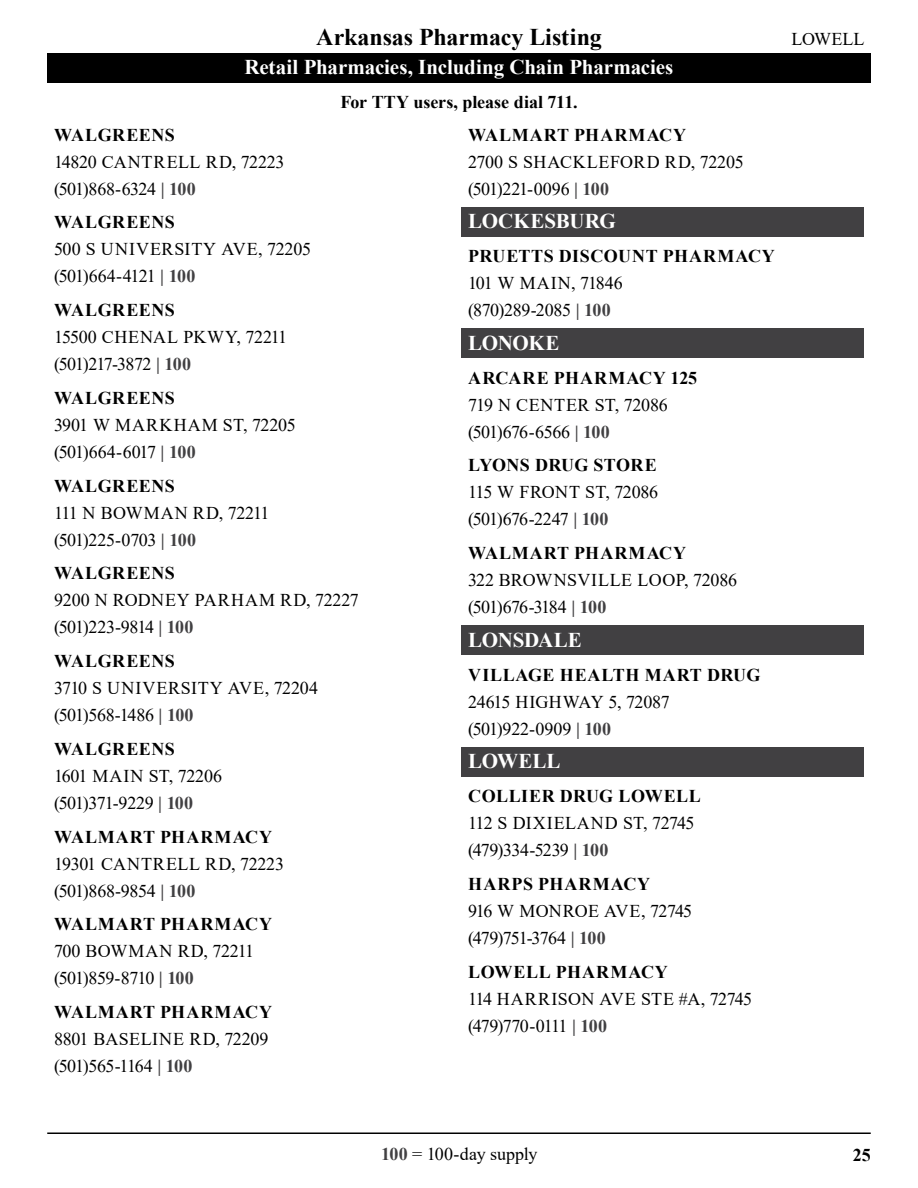
<style>
.page{position:relative;width:918px;height:1188px;background:#fff}
.page>*{position:absolute;margin:0;border:0;box-sizing:border-box;transform-origin:0 0}
.t1{font:700 24px "Times New Roman";letter-spacing:-.005em;color:#000}
.Heading_3_-_Cities{font:700 21px "Times New Roman";letter-spacing:-.005em;color:#fff}
.Address__Zip{font:18px "Times New Roman";color:#000}
.Phone___Features{font:18px "Times New Roman";letter-spacing:-.025em;color:#000}
.Heading_4_-_Pharmacy_names{font:700 18px "Times New Roman";letter-spacing:.03em;color:#000}
.Heading_4_-_Pharmacy_names-2{font:700 18px "Times New Roman";letter-spacing:.06em;color:#000}
.Phone___Features-2{font:18px "Times New Roman";letter-spacing:-.045em;color:#000}
.Heading_4_-_Pharmacy_names-3{font:700 18px "Times New Roman";letter-spacing:-.005em;color:#000}
.Address__Zip-2{font:18px "Times New Roman";letter-spacing:.02em;color:#000}
.Address__Zip-3{font:18px "Times New Roman";letter-spacing:.03em;color:#000}
.Address__Zip-4{font:18px "Times New Roman";letter-spacing:-.025em;color:#000}
.Heading_4_-_Pharmacy_names-4{font:700 18px "Times New Roman";letter-spacing:.05em;color:#000}
.Phone___Features-3{font:18px "Times New Roman";letter-spacing:-.005em;color:#000}
.s1{font-weight:700;color:#414042}
</style>
<div class="page">
<div style="left:47px;top:53px;width:824px;height:29px;background:#000"></div>
<hr style="left:47px;top:1132px;width:824px;height:2px;background:#000">
<div style="left:461px;top:207px;width:403px;height:30px;background:#414042"></div>
<div style="left:461px;top:329px;width:403px;height:29px;background:#414042"></div>
<div style="left:461px;top:626px;width:403px;height:29px;background:#414042"></div>
<div style="left:461px;top:747px;width:403px;height:30px;background:#414042"></div>
<h1 class="t1" style="left:316px;top:20px;width:287px">Arkansas Pharmacy Listing</h1>
<p class="Address__Zip" style="left:791px;top:26px;width:75px">LOWELL</p>
<p class="Heading_3_-_Cities" style="left:245px;top:52px;width:430px">Retail Pharmacies, Including Chain Pharmacies</p>
<p class="Heading_4_-_Pharmacy_names-3" style="left:340px;top:89px;width:239px">For TTY users, please dial 711.</p>
<h4 class="Heading_4_-_Pharmacy_names" style="left:54px;top:122px;width:122px">WALGREENS</h4>
<p class="Address__Zip" style="left:54px;top:149px;width:232px">14820 CANTRELL RD, 72223</p>
<p class="Phone___Features" style="left:54px;top:176px;width:143px">(501)868-6324 <span class="s1">| 100</span></p>
<h4 class="Heading_4_-_Pharmacy_names" style="left:54px;top:209px;width:122px">WALGREENS</h4>
<p class="Address__Zip-3" style="left:54px;top:237px;width:259px">500 S UNIVERSITY AVE, 72205</p>
<p class="Phone___Features" style="left:54px;top:264px;width:143px">(501)664-4121 <span class="s1">| 100</span></p>
<h4 class="Heading_4_-_Pharmacy_names" style="left:54px;top:297px;width:122px">WALGREENS</h4>
<p class="Address__Zip" style="left:54px;top:324px;width:235px">15500 CHENAL PKWY, 72211</p>
<p class="Phone___Features" style="left:54px;top:351px;width:139px">(501)217-3872 <span class="s1">| 100</span></p>
<h4 class="Heading_4_-_Pharmacy_names" style="left:54px;top:385px;width:122px">WALGREENS</h4>
<p class="Address__Zip" style="left:54px;top:412px;width:243px">3901 W MARKHAM ST, 72205</p>
<p class="Phone___Features" style="left:54px;top:439px;width:143px">(501)664-6017 <span class="s1">| 100</span></p>
<h4 class="Heading_4_-_Pharmacy_names" style="left:54px;top:473px;width:122px">WALGREENS</h4>
<p class="Address__Zip" style="left:54px;top:500px;width:217px">111 N BOWMAN RD, 72211</p>
<p class="Phone___Features" style="left:54px;top:527px;width:144px">(501)225-0703 <span class="s1">| 100</span></p>
<h4 class="Heading_4_-_Pharmacy_names" style="left:54px;top:560px;width:122px">WALGREENS</h4>
<p class="Address__Zip" style="left:54px;top:588px;width:306px">9200 N RODNEY PARHAM RD, 72227</p>
<p class="Phone___Features" style="left:54px;top:615px;width:141px">(501)223-9814 <span class="s1">| 100</span></p>
<h4 class="Heading_4_-_Pharmacy_names" style="left:54px;top:648px;width:122px">WALGREENS</h4>
<p class="Address__Zip-2" style="left:54px;top:675px;width:266px">3710 S UNIVERSITY AVE, 72204</p>
<p class="Phone___Features" style="left:54px;top:702px;width:141px">(501)568-1486 <span class="s1">| 100</span></p>
<h4 class="Heading_4_-_Pharmacy_names" style="left:54px;top:736px;width:122px">WALGREENS</h4>
<p class="Address__Zip" style="left:54px;top:763px;width:170px">1601 MAIN ST, 72206</p>
<p class="Phone___Features" style="left:54px;top:790px;width:141px">(501)371-9229 <span class="s1">| 100</span></p>
<h4 class="Heading_4_-_Pharmacy_names-2" style="left:54px;top:824px;width:219px">WALMART PHARMACY</h4>
<p class="Address__Zip" style="left:54px;top:851px;width:232px">19301 CANTRELL RD, 72223</p>
<p class="Phone___Features" style="left:54px;top:878px;width:143px">(501)868-9854 <span class="s1">| 100</span></p>
<h4 class="Heading_4_-_Pharmacy_names-2" style="left:54px;top:911px;width:219px">WALMART PHARMACY</h4>
<p class="Address__Zip" style="left:54px;top:939px;width:202px">700 BOWMAN RD, 72211</p>
<p class="Phone___Features" style="left:54px;top:966px;width:141px">(501)859-8710 <span class="s1">| 100</span></p>
<h4 class="Heading_4_-_Pharmacy_names-2" style="left:54px;top:999px;width:219px">WALMART PHARMACY</h4>
<p class="Address__Zip" style="left:54px;top:1026px;width:216px">8801 BASELINE RD, 72209</p>
<p class="Phone___Features" style="left:54px;top:1053px;width:140px">(501)565-1164 <span class="s1">| 100</span></p>
<h4 class="Heading_4_-_Pharmacy_names-2" style="left:468px;top:122px;width:219px">WALMART PHARMACY</h4>
<p class="Address__Zip" style="left:468px;top:149px;width:277px">2700 S SHACKLEFORD RD, 72205</p>
<p class="Phone___Features" style="left:468px;top:176px;width:143px">(501)221-0096 <span class="s1">| 100</span></p>
<h3 class="Heading_3_-_Cities" style="left:468px;top:206px;width:149px">LOCKESBURG</h3>
<h4 class="Heading_4_-_Pharmacy_names" style="left:468px;top:243px;width:308px">PRUETTS DISCOUNT PHARMACY</h4>
<p class="Address__Zip" style="left:468px;top:270px;width:156px">101 W MAIN, 71846</p>
<p class="Phone___Features" style="left:468px;top:297px;width:144px">(870)289-2085 <span class="s1">| 100</span></p>
<h3 class="Heading_3_-_Cities" style="left:468px;top:328px;width:93px">LONOKE</h3>
<h4 class="Heading_4_-_Pharmacy_names-4" style="left:468px;top:365px;width:230px">ARCARE PHARMACY 125</h4>
<p class="Address__Zip" style="left:468px;top:392px;width:201px">719 N CENTER ST, 72086</p>
<p class="Phone___Features" style="left:468px;top:419px;width:143px">(501)676-6566 <span class="s1">| 100</span></p>
<h4 class="Heading_4_-_Pharmacy_names" style="left:468px;top:452px;width:190px">LYONS DRUG STORE</h4>
<p class="Address__Zip" style="left:468px;top:480px;width:192px">115 W FRONT ST, 72086</p>
<p class="Phone___Features" style="left:468px;top:507px;width:142px">(501)676-2247 <span class="s1">| 100</span></p>
<h4 class="Heading_4_-_Pharmacy_names-2" style="left:468px;top:540px;width:219px">WALMART PHARMACY</h4>
<p class="Address__Zip" style="left:468px;top:567px;width:271px">322 BROWNSVILLE LOOP, 72086</p>
<p class="Phone___Features-2" style="left:468px;top:594px;width:140px">(501)676-3184 <span class="s1">| 100</span></p>
<h3 class="Heading_3_-_Cities" style="left:468px;top:625px;width:115px">LONSDALE</h3>
<h4 class="Heading_4_-_Pharmacy_names" style="left:468px;top:662px;width:294px">VILLAGE HEALTH MART DRUG</h4>
<p class="Address__Zip" style="left:468px;top:689px;width:203px">24615 HIGHWAY 5, 72087</p>
<p class="Phone___Features-3" style="left:468px;top:716px;width:145px">(501)922-0909 <span class="s1">| 100</span></p>
<h3 class="Heading_3_-_Cities" style="left:468px;top:746px;width:94px">LOWELL</h3>
<h4 class="Heading_4_-_Pharmacy_names" style="left:468px;top:783px;width:234px">COLLIER DRUG LOWELL</h4>
<p class="Address__Zip" style="left:468px;top:810px;width:228px">112 S DIXIELAND ST, 72745</p>
<p class="Phone___Features" style="left:468px;top:837px;width:142px">(479)334-5239 <span class="s1">| 100</span></p>
<h4 class="Heading_4_-_Pharmacy_names-2" style="left:468px;top:871px;width:183px">HARPS PHARMACY</h4>
<p class="Address__Zip-4" style="left:468px;top:898px;width:226px">916 W MONROE AVE, 72745</p>
<p class="Phone___Features-2" style="left:468px;top:925px;width:139px">(479)751-3764 <span class="s1">| 100</span></p>
<h4 class="Heading_4_-_Pharmacy_names" style="left:468px;top:959px;width:201px">LOWELL PHARMACY</h4>
<p class="Address__Zip" style="left:468px;top:986px;width:286px">114 HARRISON AVE STE #A, 72745</p>
<p class="Phone___Features-2" style="left:468px;top:1013px;width:141px">(479)770-0111 <span class="s1">| 100</span></p>
<p class="Address__Zip" style="left:381px;top:1141px;width:158px"><span class="s1">100</span> = 100-day supply</p>
<p class="Heading_4_-_Pharmacy_names" style="left:853px;top:1142px;width:19px">25</p>
</div>
